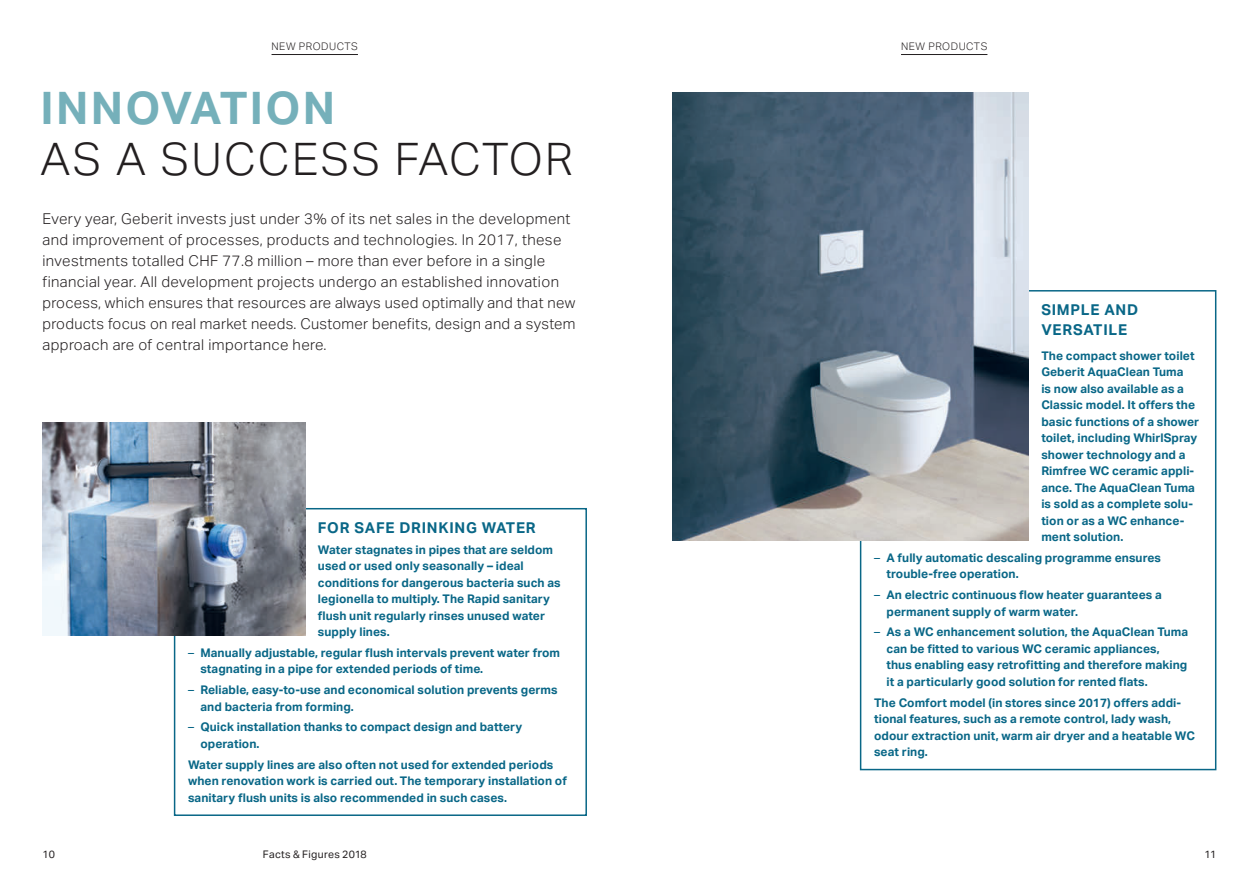
<style>
.page{position:relative;width:1259px;height:893px;background:#fff}
.page>*{position:absolute;margin:0;border:0;box-sizing:border-box;transform-origin:0 0}
.t1{font:300 45px "Aktiv Grotesk Geberit";letter-spacing:.045em;color:#231f20}
.t2{font:700 45px "Aktiv Grotesk Geberit";letter-spacing:.05em;color:#75b0ba}
.t3{font:300 15px/21px "Aktiv Grotesk Geberit";letter-spacing:.025em;color:#231f20}
.t4{font:700 15px/19.5px "Aktiv Grotesk Geberit";letter-spacing:.05em;color:#096787}
.t5{font:700 12px/16.5px "Aktiv Grotesk Geberit";letter-spacing:.005em;color:#096787}
.t6{font:300 10.5px "Aktiv Grotesk Geberit";letter-spacing:.05em;color:#231f20}
.t7{font:10.5px "Aktiv Grotesk Geberit";letter-spacing:.025em;color:#231f20}
.s1{font-weight:400}
</style>
<div class="page">
<div style="left:174px;top:508px;width:413px;height:308px;border:2px solid #096787"></div>
<hr style="left:271px;top:54px;width:87px;height:1px;background:#231f20">
<div style="left:860px;top:290px;width:356px;height:480px;border:2px solid #096787"></div>
<img style="left:672px;top:92px;width:356px;height:448px">
<img style="left:43px;top:422px;width:262px;height:214px">
<hr style="left:901px;top:54px;width:86px;height:1px;background:#231f20">
<p class="t6" style="left:271px;top:40px;width:88px">NEW PRODUCTS</p>
<h1 class="t2" style="left:41px;top:80px;width:296px">INNOVATION</h1>
<h1 class="t1" style="left:41px;top:134px;width:534px">AS A SUCCESS FACTOR</h1>
<p class="t3" style="left:43px;top:208px;width:534px">Every year, Geberit invests just under 3% of its net sales in the development and improvement of processes, products and technologies. In 2017, these investments totalled CHF 77.8 million – more than ever before in a single financial year. All development projects undergo an established innovation process, which ensures that resources are always used optimally and that new products focus on real market needs. Customer benefits, design and a system approach are of central importance here.</p>
<p class="t4" style="left:318px;top:518px;width:219px">FOR SAFE DRINKING WATER</p>
<p class="t5" style="left:318px;top:541px;width:244px">Water stagnates in pipes that are seldom used or used only seasonally – ideal conditions for dangerous bacteria such as legionella to multiply. The Rapid sanitary flush unit regularly rinses unused water supply lines.</p>
<p class="t5" style="left:200px;top:644px;width:361px;text-indent:-12px"><span class="s1">–</span> Manually adjustable, regular flush intervals prevent water from stagnating in a pipe for extended periods of time.</p>
<p class="t5" style="left:200px;top:681px;width:359px;text-indent:-12px"><span class="s1">–</span> Reliable, easy-to-use and economical solution prevents germs and bacteria from forming.</p>
<p class="t5" style="left:200px;top:719px;width:323px;text-indent:-12px"><span class="s1">–</span> Quick installation thanks to compact design and battery operation.</p>
<p class="t5" style="left:188px;top:756px;width:380px">Water supply lines are also often not used for extended periods when renovation work is carried out. The temporary installation of sanitary flush units is also recommended in such cases.</p>
<p class="t6" style="left:901px;top:40px;width:88px">NEW PRODUCTS</p>
<p class="t4" style="left:1041px;top:300px;width:98px">SIMPLE AND<br>VERSATILE</p>
<p class="t5" style="left:1041px;top:347px;width:159px">The compact shower toilet<br>Geberit AquaClean Tuma<br>is now also available as a<br>Classic model. It offers the basic functions of a shower toilet, including WhirlSpray shower technology and a<br>Rimfree WC ceramic appli&shy;ance. The AquaClean Tuma is sold as a complete solu&shy;tion or as a WC enhance&shy;ment solution.</p>
<p class="t5" style="left:886px;top:549px;width:276px;text-indent:-12px"><span class="s1">–</span> A fully automatic descaling programme ensures trouble-free operation.</p>
<p class="t5" style="left:886px;top:586px;width:277px;text-indent:-12px"><span class="s1">–</span> An electric continuous flow heater guarantees a permanent supply of warm water.</p>
<p class="t5" style="left:886px;top:623px;width:303px;text-indent:-12px"><span class="s1">–</span> As a WC enhancement solution, the AquaClean Tuma can be fitted to various WC ceramic appliances,<br>thus enabling easy retrofitting and therefore making it a particularly good solution for rented flats.</p>
<p class="t5" style="left:874px;top:694px;width:322px">The Comfort model (in stores since 2017) offers addi&shy;tional features, such as a remote control, lady wash, odour extraction unit, warm air dryer and a heatable WC seat ring.</p>
<p class="t7" style="left:43px;top:848px;width:14px">10</p>
<p class="t7" style="left:263px;top:848px;width:105px">Facts &amp; Figures 2018</p>
<p class="t7" style="left:1204px;top:848px;width:13px">11</p>
</div>
